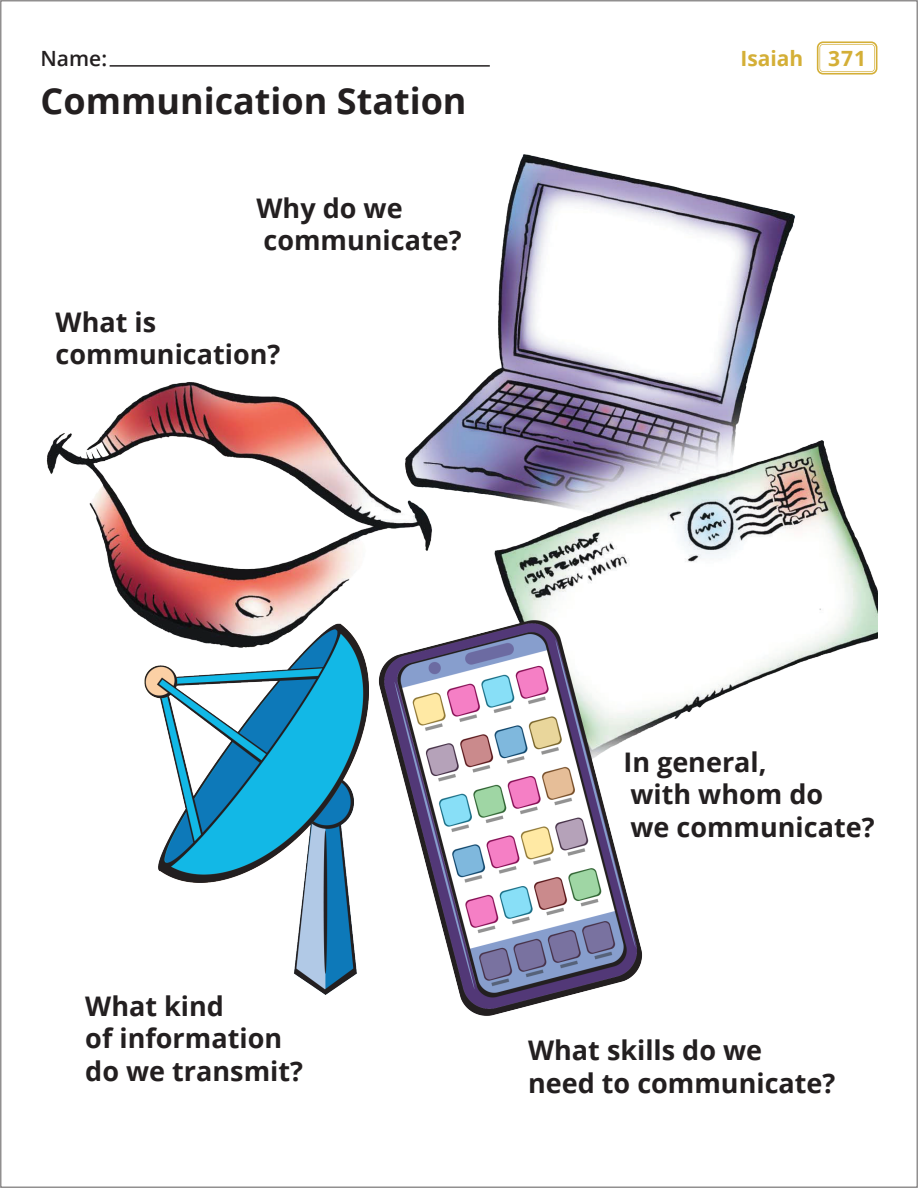
<style>
.page{position:relative;width:918px;height:1188px;background:#fff}
.page>*{position:absolute;margin:0;border:0;box-sizing:border-box;transform-origin:0 0}
.t1{font:700 36px "Open Sans";color:#231f20}
.t2{font:700 27px/32.4px "Open Sans";color:#231f20}
.t3{font:700 21px "Open Sans";color:#d4af37}
.t4{font:600 21px "Open Sans";color:#231f20}
</style>
<div class="page">
<img style="left:46px;top:154px;width:831px;height:862px">
<svg style="left:817px;top:41px;width:60px;height:34px"></svg>
<hr style="left:110px;top:65px;width:380px;height:2px;background:#231f20">
<p class="t4" style="left:41px;top:44px;width:68px">Name:</p>
<p class="t3" style="left:740px;top:43px;width:64px">Isaiah</p>
<p class="t3" style="left:828px;top:43px;width:40px">371</p>
<p class="t1" style="left:41px;top:75px;width:428px">Communication Station</p>
<p class="t2" style="left:256px;top:191px;width:148px">Why do we</p>
<p class="t2" style="left:264px;top:224px;width:200px">communicate?</p>
<p class="t2" style="left:56px;top:305px;width:102px">What is</p>
<p class="t2" style="left:56px;top:337px;width:226px">communication?</p>
<p class="t2" style="left:85px;top:989px;width:219px">What kind<br>of information do we transmit?</p>
<p class="t2" style="left:623px;top:745px;width:253px">In general,<br>with whom do<br>we communicate?</p>
<p class="t2" style="left:528px;top:1034px;width:309px">What skills do we need to communicate?</p>
</div>
